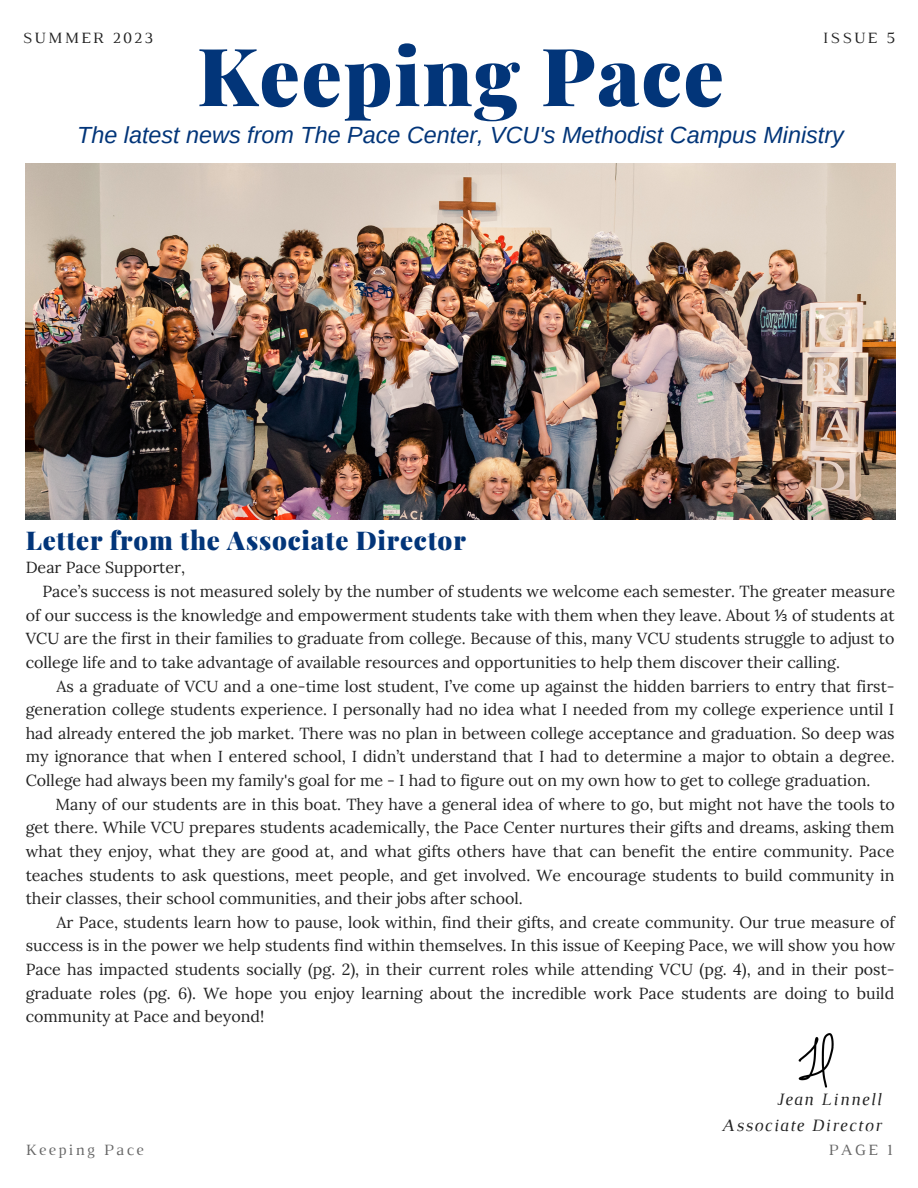
<style>
.page{position:relative;width:918px;height:1188px;background:#fff}
.page>*{position:absolute;margin:0;border:0;box-sizing:border-box;transform-origin:0 0}
.t1{font:900 80.4px "Playfair Display";letter-spacing:.02em;color:#023579}
.t2{font:900 25.95px "Playfair Display";letter-spacing:.03em;color:#023579}
.t3{font:italic 23.4px "Arimo";color:#023579}
.t4{font:italic 17.7px "Luthier";letter-spacing:.07em;color:#222}
.t5{font:16.05px/23.7px "Lora";color:#222;text-align:justify}
.t6{font:16.05px "Luthier";letter-spacing:.14em;color:#222}
.t7{font:16.05px "Luthier";letter-spacing:.14em;color:#666}
.s1{font-family:"Noto Sans"}
</style>
<div class="page">
<img style="left:26px;top:164px;width:869px;height:355px">
<img style="left:798px;top:1033px;width:36px;height:55px">
<p class="t6" style="left:23px;top:32px;width:132px">SUMMER 2023</p>
<p class="t6" style="left:823px;top:32px;width:74px">ISSUE 5</p>
<p class="t1" style="left:197px;top:19px;width:528px">Keeping Pace</p>
<p class="t3" style="left:77px;top:122px;width:768px">The latest news from The Pace Center, VCU's Methodist Campus Ministry</p>
<p class="t2" style="left:26px;top:522px;width:442px">Letter from the Associate Director</p>
<p class="t5" style="left:26px;top:556px;width:161px">Dear Pace Supporter,</p>
<p class="t5" style="left:26px;top:579px;width:871px;text-indent:17px">Pace’s success is not measured solely by the number of students we welcome each semester. The greater measure of our success is the knowledge and empowerment students take with them when they leave. About <span class="s1">⅓</span> of students at VCU are the first in their families to graduate from college. Because of this, many VCU students struggle to adjust to college life and to take advantage of available resources and opportunities to help them discover their calling.</p>
<p class="t5" style="left:26px;top:674px;width:871px;text-indent:31px">As a graduate of VCU and a one-time lost student, I’ve come up against the hidden barriers to entry that first&shy;generation college students experience. I personally had no idea what I needed from my college experience until I had already entered the job market. There was no plan in between college acceptance and graduation. So deep was my ignorance that when I entered school, I didn’t understand that I had to determine a major to obtain a degree.<br>College had always been my family's goal for me - I had to figure out on my own how to get to college graduation.</p>
<p class="t5" style="left:26px;top:792px;width:871px;text-indent:30px">Many of our students are in this boat. They have a general idea of where to go, but might not have the tools to get there. While VCU prepares students academically, the Pace Center nurtures their gifts and dreams, asking them what they enjoy, what they are good at, and what gifts others have that can benefit the entire community. Pace teaches students to ask questions, meet people, and get involved. We encourage students to build community in their classes, their school communities, and their jobs after school.</p>
<p class="t5" style="left:26px;top:910px;width:871px;text-indent:31px">Ar Pace, students learn how to pause, look within, find their gifts, and create community. Our true measure of success is in the power we help students find within themselves. In this issue of Keeping Pace, we will show you how Pace has impacted students socially (pg. 2), in their current roles while attending VCU (pg. 4), and in their post&shy;graduate roles (pg. 6). We hope you enjoy learning about the incredible work Pace students are doing to build community at Pace and beyond!</p>
<p class="t4" style="left:776px;top:1093px;width:107px">Jean Linnell</p>
<p class="t4" style="left:722px;top:1119px;width:161px">Associate Director</p>
<p class="t7" style="left:26px;top:1144px;width:119px">Keeping Pace</p>
<p class="t7" style="left:829px;top:1144px;width:65px">PAGE 1</p>
</div>
